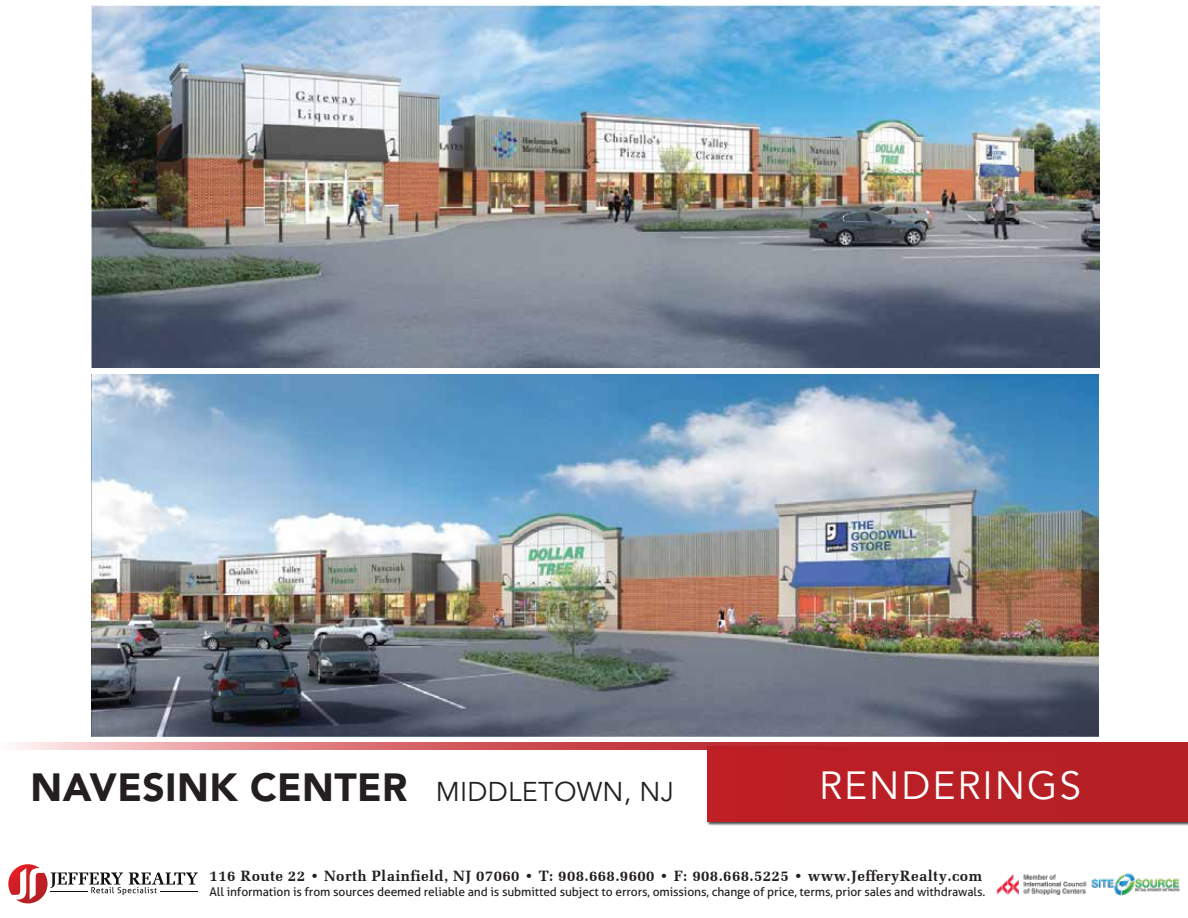
<style>
.page{position:relative;width:1188px;height:918px;background:#fff}
.page>*{position:absolute;margin:0;border:0;box-sizing:border-box;transform-origin:0 0}
.t1{font:900 39px "Avenir LT Std";letter-spacing:.01em;color:#231f20}
.t2{font:39px "Avenir LT Std";letter-spacing:.05em;color:#fff}
.t3{font:700 15px "Melior";letter-spacing:.025em;color:#231f20}
.t4{font:12px "Aller";letter-spacing:-.01em;color:#231f20}
.s1{font-weight:400;font-size:27px}
</style>
<div class="page">
<img style="left:707px;top:750px;width:481px;height:76px">
<div style="left:708px;top:746px;width:480px;height:76px;background:#b91f25"></div>
<svg style="left:18px;top:743px;width:1170px;height:7px"></svg>
<img style="left:996px;top:873px;width:184px;height:23px">
<svg style="left:8px;top:864px;width:190px;height:39px"></svg>
<hr style="left:50px;top:891px;width:38px;height:1px;background:#111">
<hr style="left:161px;top:891px;width:37px;height:1px;background:#111">
<img style="left:92px;top:5px;width:1007px;height:363px">
<img style="left:92px;top:375px;width:1007px;height:361px">
<h1 class="t1" style="left:30px;top:764px;width:645px">NAVESINK CENTER <span class="s1">MIDDLETOWN, NJ</span></h1>
<h1 class="t2" style="left:819px;top:763px;width:263px">RENDERINGS</h1>
<p class="t3" style="left:210px;top:867px;width:774px">116 Route 22 • North Plainfield, NJ 07060 • T: 908.668.9600 • F: 908.668.5225 • www.JefferyRealty.com</p>
<p class="t4" style="left:210px;top:884px;width:777px">All information is from sources deemed reliable and is submitted subject to errors, omissions, change of price, terms, prior sales and withdrawals.</p>
</div>
